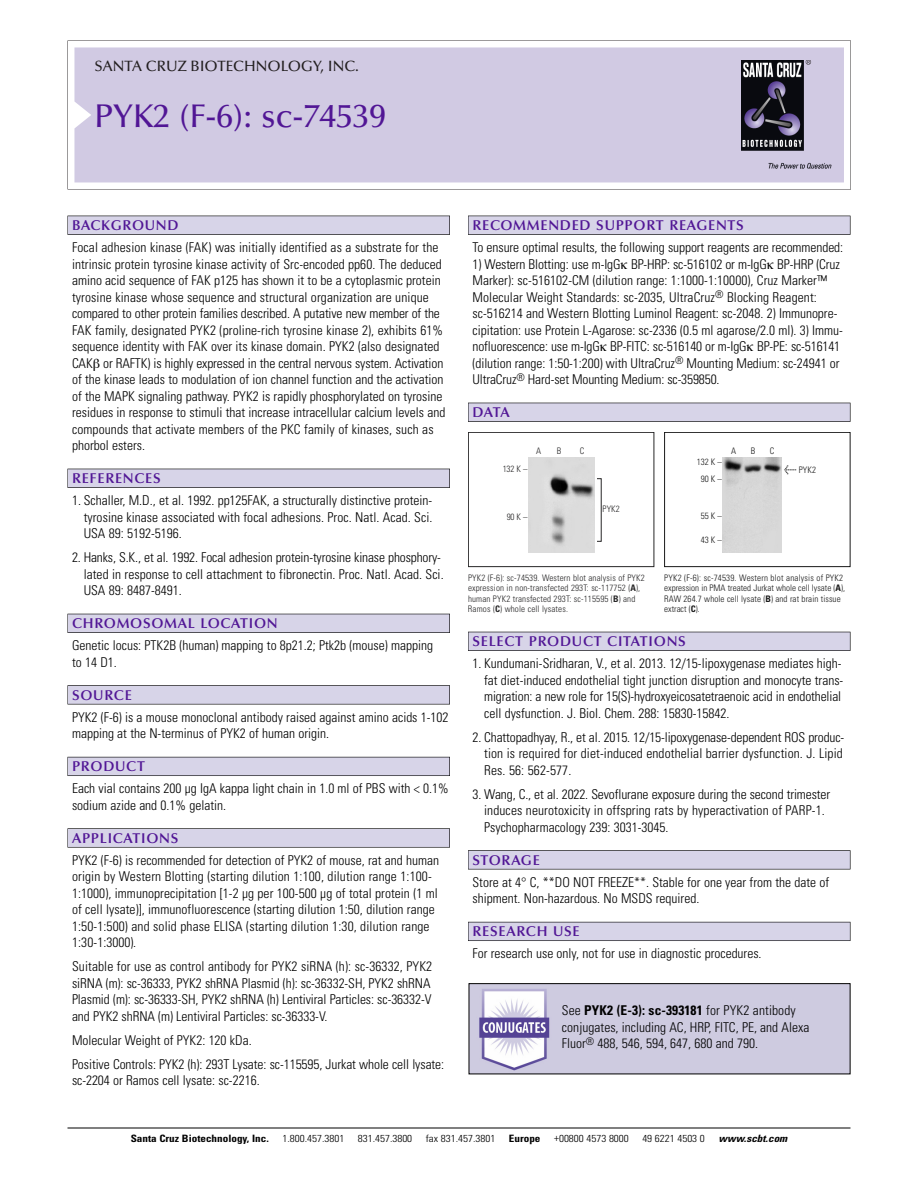
<style>
.page{position:relative;width:918px;height:1188px;background:#fff}
.page>*{position:absolute;margin:0;border:0;box-sizing:border-box;transform-origin:0 0}
.t1{font:500 33px "Optima";color:#511695}
.t2{font:500 15px "Optima";color:#231f20}
.t3{font:600 14.25px "Optima";letter-spacing:.05em;color:#511695}
.t4{font:300 condensed 13.5px/16.5px "Univers";color:#000}
.t5{font:300 condensed 10.2px "Univers";color:#000;scale:1.1 1}
.t6{font:700 condensed 10.2px "Univers";color:#000;scale:1.1 1}
.t7{font:italic 700 condensed 10.2px "Univers";color:#000;scale:1.1 1}
.t8{font:300 condensed 9px/10.5px "Univers";letter-spacing:.015em;color:#272627}
.t9{font:300 condensed 9px/10.5px "Univers";letter-spacing:.01em;color:#191919}
.s1{font-weight:700}
.s2{font-family:"Meta Plus";font-weight:400;font-stretch:normal;font-size:10.5px}
</style>
<div class="page">
<svg style="left:68px;top:40px;width:783px;height:149px"></svg>
<div style="left:74px;top:47px;width:770px;height:135px;background:#d1cae3"></div>
<img style="left:741px;top:60px;width:90px;height:108px">
<div style="left:68px;top:216px;width:382px;height:19px;background:#535256"></div>
<div style="left:68px;top:216px;width:381px;height:18px;background:#d7d4e8"></div>
<div style="left:68px;top:469px;width:382px;height:19px;background:#525156"></div>
<div style="left:68px;top:469px;width:381px;height:18px;background:#d7d4e8"></div>
<div style="left:68px;top:614px;width:382px;height:19px;background:#515057"></div>
<div style="left:68px;top:614px;width:381px;height:18px;background:#d7d4e8"></div>
<div style="left:68px;top:685px;width:382px;height:19px;background:#575659"></div>
<div style="left:68px;top:686px;width:381px;height:18px;background:#d7d4e8"></div>
<div style="left:68px;top:757px;width:382px;height:19px;background:#595860"></div>
<div style="left:68px;top:757px;width:381px;height:18px;background:#d7d4e8"></div>
<svg style="left:68px;top:828px;width:382px;height:20px"></svg>
<div style="left:68px;top:829px;width:381px;height:18px;background:#d7d4e8"></div>
<div style="left:468px;top:216px;width:382px;height:19px;background:#535256"></div>
<div style="left:468px;top:216px;width:382px;height:18px;background:#d7d4e8"></div>
<div style="left:468px;top:403px;width:382px;height:19px;background:#525156"></div>
<div style="left:468px;top:403px;width:382px;height:18px;background:#d7d4e8"></div>
<div style="left:468px;top:632px;width:382px;height:19px;background:#515057"></div>
<div style="left:468px;top:632px;width:382px;height:18px;background:#d7d4e8"></div>
<div style="left:468px;top:850px;width:382px;height:19px;background:#575659"></div>
<div style="left:468px;top:851px;width:382px;height:18px;background:#d7d4e8"></div>
<div style="left:468px;top:922px;width:382px;height:19px;background:#595860"></div>
<div style="left:468px;top:922px;width:382px;height:18px;background:#d7d4e8"></div>
<hr style="left:68px;top:1128px;width:782px;height:1px;background:#000">
<div style="left:468px;top:432px;width:186px;height:135px;border:1px solid #272627"></div>
<img style="left:529px;top:457px;width:66px;height:95px">
<div style="left:664px;top:432px;width:186px;height:135px;border:1px solid #191919"></div>
<img style="left:723px;top:457px;width:59px;height:96px">
<img style="left:471px;top:985px;width:377px;height:87px">
<div style="left:469px;top:983px;width:381px;height:91px;border:1px solid #000"></div>
<p class="t2" style="left:94px;top:60px;width:266px">SANTA CRUZ BIOTECHNOLOGY, INC.</p>
<p class="t1" style="left:94px;top:102px;width:293px">PYK2 (F-6): sc-74539</p>
<p class="t3" style="left:72px;top:219px;width:108px">BACKGROUND</p>
<p class="t4" style="left:72px;top:240px;width:375px">Focal adhesion kinase (FAK) was initially identified as a substrate for the intrinsic protein tyrosine kinase activity of Src-encoded pp60. The deduced amino acid sequence of FAK p125 has shown it to be a cytoplasmic protein tyrosine kinase whose sequence and structural organization are unique compared to other protein families described. A putative new member of the FAK family, designated PYK2 (proline-rich tyrosine kinase 2), exhibits 61% sequence identity with FAK over its kinase domain. PYK2 (also designated CAK or RAFTK) is highly expressed in the central nervous system. Activation of the kinase leads to modulation of ion channel function and the activation of the MAPK signaling pathway. PYK2 is rapidly phosphorylated on tyrosine residues in response to stimuli that increase intracellular calcium levels and compounds that activate members of the PKC family of kinases, such as phorbol esters.</p>
<p class="t3" style="left:72px;top:472px;width:90px">REFERENCES</p>
<p class="t4" style="left:84px;top:493px;width:350px;text-align:justify;text-indent:-12px">1. Schaller, M.D., et al. 1992. pp125FAK, a structurally distinctive protein&shy;tyrosine kinase associated with focal adhesions. Proc. Natl. Acad. Sci.<br>USA 89: 5192-5196.</p>
<p class="t4" style="left:84px;top:550px;width:362px;text-indent:-12px">2. Hanks, S.K., et al. 1992. Focal adhesion protein-tyrosine kinase phosphory&shy;lated in response to cell attachment to fibronectin. Proc. Natl. Acad. Sci.<br>USA 89: 8487-8491.</p>
<p class="t3" style="left:72px;top:617px;width:207px">CHROMOSOMAL LOCATION</p>
<p class="t4" style="left:72px;top:639px;width:362px">Genetic locus: PTK2B (human) mapping to 8p21.2; Ptk2b (mouse) mapping to 14 D1.</p>
<p class="t3" style="left:72px;top:689px;width:61px">SOURCE</p>
<p class="t4" style="left:72px;top:710px;width:378px">PYK2 (F-6) is a mouse monoclonal antibody raised against amino acids 1-102 mapping at the N-terminus of PYK2 of human origin.</p>
<p class="t3" style="left:72px;top:760px;width:74px">PRODUCT</p>
<p class="t4" style="left:72px;top:782px;width:378px">Each vial contains 200 µg IgA kappa light chain in 1.0 ml of PBS with &lt; 0.1% sodium azide and 0.1% gelatin.</p>
<p class="t3" style="left:72px;top:832px;width:108px">APPLICATIONS</p>
<p class="t4" style="left:72px;top:853px;width:369px">PYK2 (F-6) is recommended for detection of PYK2 of mouse, rat and human origin by Western Blotting (starting dilution 1:100, dilution range 1:100- 1:1000), immunoprecipitation [1-2 µg per 100-500 µg of total protein (1 ml of cell lysate)], immunofluorescence (starting dilution 1:50, dilution range 1:50-1:500) and solid phase ELISA (starting dilution 1:30, dilution range 1:30-1:3000).</p>
<p class="t4" style="left:72px;top:960px;width:362px">Suitable for use as control antibody for PYK2 siRNA (h): sc-36332, PYK2 siRNA (m): sc-36333, PYK2 shRNA Plasmid (h): sc-36332-SH, PYK2 shRNA Plasmid (m): sc-36333-SH, PYK2 shRNA (h) Lentiviral Particles: sc-36332-V and PYK2 shRNA (m) Lentiviral Particles: sc-36333-V.</p>
<p class="t4" style="left:72px;top:1033px;width:181px">Molecular Weight of PYK2: 120 kDa.</p>
<p class="t4" style="left:72px;top:1057px;width:374px">Positive Controls: PYK2 (h): 293T Lysate: sc-115595, Jurkat whole cell lysate: sc-2204 or Ramos cell lysate: sc-2216.</p>
<p class="t3" style="left:473px;top:219px;width:273px">RECOMMENDED SUPPORT REAGENTS</p>
<p class="t4" style="left:473px;top:240px;width:372px">To ensure optimal results, the following support reagents are recommended:</p>
<p class="t4" style="left:473px;top:257px;width:372px">1) Western Blotting: use m-IgG BP-HRP: sc-516102 or m-IgG BP-HRP (Cruz Marker): sc-516102-CM (dilution range: 1:1000-1:10000), Cruz Marker™ Molecular Weight Standards: sc-2035, UltraCruz<sup>®</sup> Blocking Reagent: sc-516214 and Western Blotting Luminol Reagent: sc-2048. 2) Immunopre&shy;cipitation: use Protein L-Agarose: sc-2336 (0.5 ml agarose/2.0 ml). 3) Immu&shy;nofluorescence: use m-IgG BP-FITC: sc-516140 or m-IgG BP-PE: sc-516141 (dilution range: 1:50-1:200) with UltraCruz<sup>®</sup> Mounting Medium: sc-24941 or UltraCruz<sup>®</sup> Hard-set Mounting Medium: sc-359850.</p>
<p class="t3" style="left:473px;top:406px;width:39px">DATA</p>
<p class="t8" style="left:503px;top:465px;width:26px">132 K –</p>
<p class="t8" style="left:536px;top:446px;width:7px">A</p>
<p class="t8" style="left:557px;top:446px;width:6px">B</p>
<p class="t8" style="left:580px;top:446px;width:6px">C</p>
<p class="t8" style="left:507px;top:513px;width:22px">90K–</p>
<p class="t8" style="left:603px;top:505px;width:19px">PYK2</p>
<p class="t8" style="left:468px;top:573px;width:178px">PYK2 (F-6): sc-74539. Western blot analysis of PYK2 expression in non-transfected 293T: sc-117752 (<span class="s1">A</span>), human PYK2 transfected 293T: sc-115595 (<span class="s1">B</span>) and Ramos (<span class="s1">C</span>) whole cell lysates.</p>
<p class="t9" style="left:697px;top:454px;width:26px;line-height:16.8px;text-align:center">132 K –<br>90K–</p>
<p class="t9" style="left:701px;top:511px;width:22px">55K–</p>
<p class="t9" style="left:701px;top:536px;width:22px">43K–</p>
<p class="t9" style="left:731px;top:447px;width:7px">A</p>
<p class="t9" style="left:751px;top:447px;width:6px">B</p>
<p class="t9" style="left:770px;top:447px;width:6px">C</p>
<p class="t9" style="left:784px;top:466px;width:34px"><span class="s2">&lt;</span> PYK2</p>
<p class="t9" style="left:664px;top:573px;width:182px">PYK2 (F-6): sc-74539. Western blot analysis of PYK2 expression in PMA treated Jurkat whole cell lysate (<span class="s1">A</span>), RAW 264.7 whole cell lysate (<span class="s1">B</span>) and rat brain tissue extract (<span class="s1">C</span>).</p>
<p class="t3" style="left:473px;top:635px;width:215px">SELECT PRODUCT CITATIONS</p>
<p class="t4" style="left:484px;top:657px;width:361px;text-indent:-12px">1. Kundumani-Sridharan, V., et al. 2013. 12/15-lipoxygenase mediates high&shy;fat diet-induced endothelial tight junction disruption and monocyte trans&shy;migration: a new role for 15(S)-hydroxyeicosatetraenoic acid in endothelial cell dysfunction. J. Biol. Chem. 288: 15830-15842.</p>
<p class="t4" style="left:484px;top:730px;width:362px;text-align:justify;text-indent:-12px">2. Chattopadhyay, R., et al. 2015. 12/15-lipoxygenase-dependent ROS produc&shy;tion is required for diet-induced endothelial barrier dysfunction. J. Lipid Res. 56: 562-577.</p>
<p class="t4" style="left:484px;top:787px;width:347px;text-indent:-12px">3. Wang, C., et al. 2022. Sevoflurane exposure during the second trimester induces neurotoxicity in offspring rats by hyperactivation of PARP-1.<br>Psychopharmacology 239: 3031-3045.</p>
<p class="t3" style="left:473px;top:854px;width:69px">STORAGE</p>
<p class="t4" style="left:473px;top:875px;width:358px">Store at 4° C, **DO NOT FREEZE**. Stable for one year from the date of shipment. Non-hazardous. No MSDS required.</p>
<p class="t3" style="left:473px;top:925px;width:109px">RESEARCH USE</p>
<p class="t4" style="left:473px;top:947px;width:291px">For research use only, not for use in diagnostic procedures.</p>
<p class="t4" style="left:562px;top:1004px;width:249px">See <span class="s1">PYK2 (E-3): sc-393181</span> for PYK2 antibody conjugates, including AC, HRP, FITC, PE, and Alexa<br>Fluor<sup>®</sup> 488, 546, 594, 647, 680 and 790.</p>
<p class="t6" style="left:131px;top:1135px;width:127px">Santa Cruz Biotechnology, Inc.</p>
<p class="t5" style="left:282px;top:1135px;width:58px">1.800.457.3801</p>
<p class="t5" style="left:358px;top:1135px;width:51px">831.457.3800</p>
<p class="t5" style="left:426px;top:1135px;width:65px">fax 831.457.3801</p>
<p class="t6" style="left:509px;top:1135px;width:30px">Europe</p>
<p class="t5" style="left:554px;top:1135px;width:69px">+00800 4573 8000</p>
<p class="t5" style="left:642px;top:1135px;width:58px">49 6221 4503 0</p>
<p class="t7" style="left:719px;top:1135px;width:66px">www.scbt.com</p>
</div>
